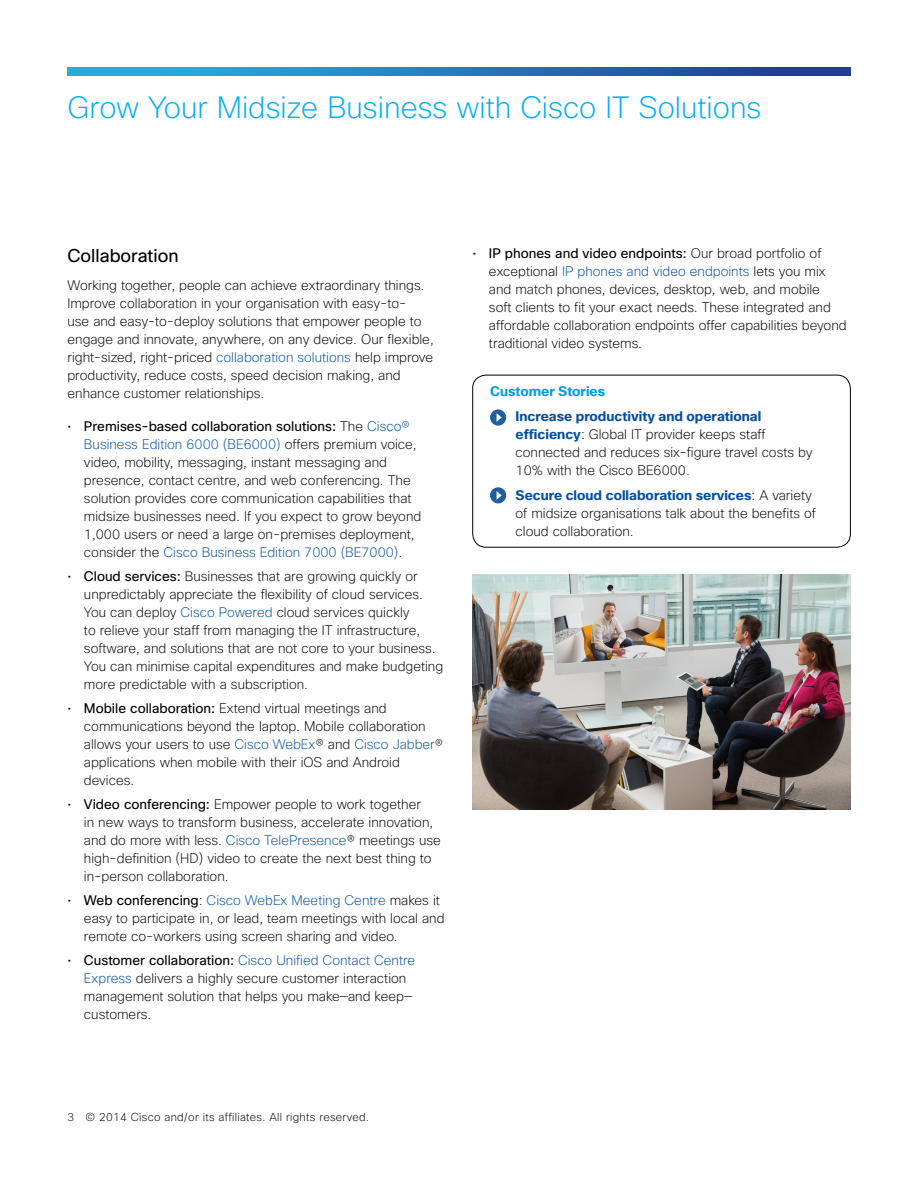
<style>
.page{position:relative;width:918px;height:1188px;background:#fff}
.page>*{position:absolute;margin:0;border:0;box-sizing:border-box;transform-origin:0 0}
.t1{font:200 30px "Cisco Sans";color:#00aeef}
.t2{font:18px "Cisco Sans";color:#000}
.t3{font:200 13.5px/18px "Cisco Sans";color:#000}
.t4{font:700 13.5px "Cisco Sans";color:#009ddc}
.t5{font:200 11.25px "Cisco Sans";letter-spacing:.025em;color:#000}
.s1{color:#024f9f}
.s2{font-weight:400}
.s3{font-weight:700;color:#024f9f}
</style>
<div class="page">
<div style="left:472px;top:375px;width:379px;height:172px;border:1px solid #000;border-radius:14px"></div>
<svg style="left:68px;top:68px;width:782px;height:8px;background:#2478be"></svg>
<svg style="left:490px;top:409px;width:16px;height:17px"></svg>
<svg style="left:497px;top:413px;width:5px;height:9px"></svg>
<svg style="left:490px;top:487px;width:16px;height:16px"></svg>
<svg style="left:497px;top:491px;width:5px;height:9px"></svg>
<img style="left:472px;top:574px;width:378px;height:236px">
<h1 class="t1" style="left:68px;top:89px;width:696px">Grow Your Midsize Business with Cisco IT Solutions</h1>
<h2 class="t2" style="left:68px;top:244px;width:113px">Collaboration</h2>
<p class="t3" style="left:68px;top:276px;width:368px">Working together, people can achieve extraordinary things.<br>Improve collaboration in your organisation with easy-to-<br>use and easy-to-deploy solutions that empower people to engage and innovate, anywhere, on any device. Our flexible, right-sized, right-priced <span class="s1">collaboration solutions</span> help improve productivity, reduce costs, speed decision making, and enhance customer relationships.</p>
<p class="t3" style="left:84px;top:417px;width:339px;text-indent:-16px">• <span class="s2">Premises-based collaboration solutions:</span> The <span class="s1">Cisco® Business Edition 6000 (BE6000)</span> offers premium voice, video, mobility, messaging, instant messaging and presence, contact centre, and web conferencing. The solution provides core communication capabilities that midsize businesses need. If you expect to grow beyond 1,000 users or need a large on-premises deployment, consider the <span class="s1">Cisco Business Edition 7000 (BE7000)</span>.</p>
<p class="t3" style="left:84px;top:567px;width:361px;text-indent:-16px">• <span class="s2">Cloud services:</span> Businesses that are growing quickly or unpredictably appreciate the flexibility of cloud services.<br>You can deploy <span class="s1">Cisco Powered</span> cloud services quickly<br>to relieve your staff from managing the IT infrastructure, software, and solutions that are not core to your business.<br>You can minimise capital expenditures and make budgeting more predictable with a subscription.</p>
<p class="t3" style="left:84px;top:699px;width:361px;text-indent:-16px">• <span class="s2">Mobile collaboration:</span> Extend virtual meetings and communications beyond the laptop. Mobile collaboration allows your users to use <span class="s1">Cisco WebEx</span>® and <span class="s1">Cisco Jabber</span>® applications when mobile with their iOS and Android devices.</p>
<p class="t3" style="left:84px;top:795px;width:358px;text-indent:-16px">• <span class="s2">Video conferencing:</span> Empower people to work together<br>in new ways to transform business, accelerate innovation, and do more with less. <span class="s1">Cisco TelePresence</span>® meetings use high-definition (HD) video to create the next best thing to in-person collaboration.</p>
<p class="t3" style="left:84px;top:891px;width:362px;text-indent:-16px">• <span class="s2">Web conferencing</span>: <span class="s1">Cisco WebEx Meeting Centre</span> makes it easy to participate in, or lead, team meetings with local and remote co-workers using screen sharing and video.</p>
<p class="t3" style="left:84px;top:951px;width:333px;text-indent:-16px">• <span class="s2">Customer collaboration:</span> <span class="s1">Cisco Unified Contact Centre Express</span> delivers a highly secure customer interaction management solution that helps you make—and keep— customers.</p>
<p class="t3" style="left:489px;top:244px;width:359px;text-indent:-16px">• <span class="s2">IP phones and video endpoints:</span> Our broad portfolio of exceptional <span class="s1">IP phones and video endpoints</span> lets you mix and match phones, devices, desktop, web, and mobile<br>soft clients to fit your exact needs. These integrated and affordable collaboration endpoints offer capabilities beyond traditional video systems.</p>
<p class="t4" style="left:490px;top:383px;width:117px">Customer Stories</p>
<p class="t3" style="left:516px;top:407px;width:298px"><span class="s3">Increase productivity and operational efficiency</span>: Global IT provider keeps staff connected and reduces six-figure travel costs by 10% with the Cisco BE6000.</p>
<p class="t3" style="left:516px;top:486px;width:302px"><span class="s3">Secure cloud collaboration services</span>: A variety of midsize organisations talk about the benefits of cloud collaboration.</p>
<p class="t5" style="left:68px;top:1109px;width:303px">3 © 2014 Cisco and/or its affiliates. All rights reserved.</p>
</div>
